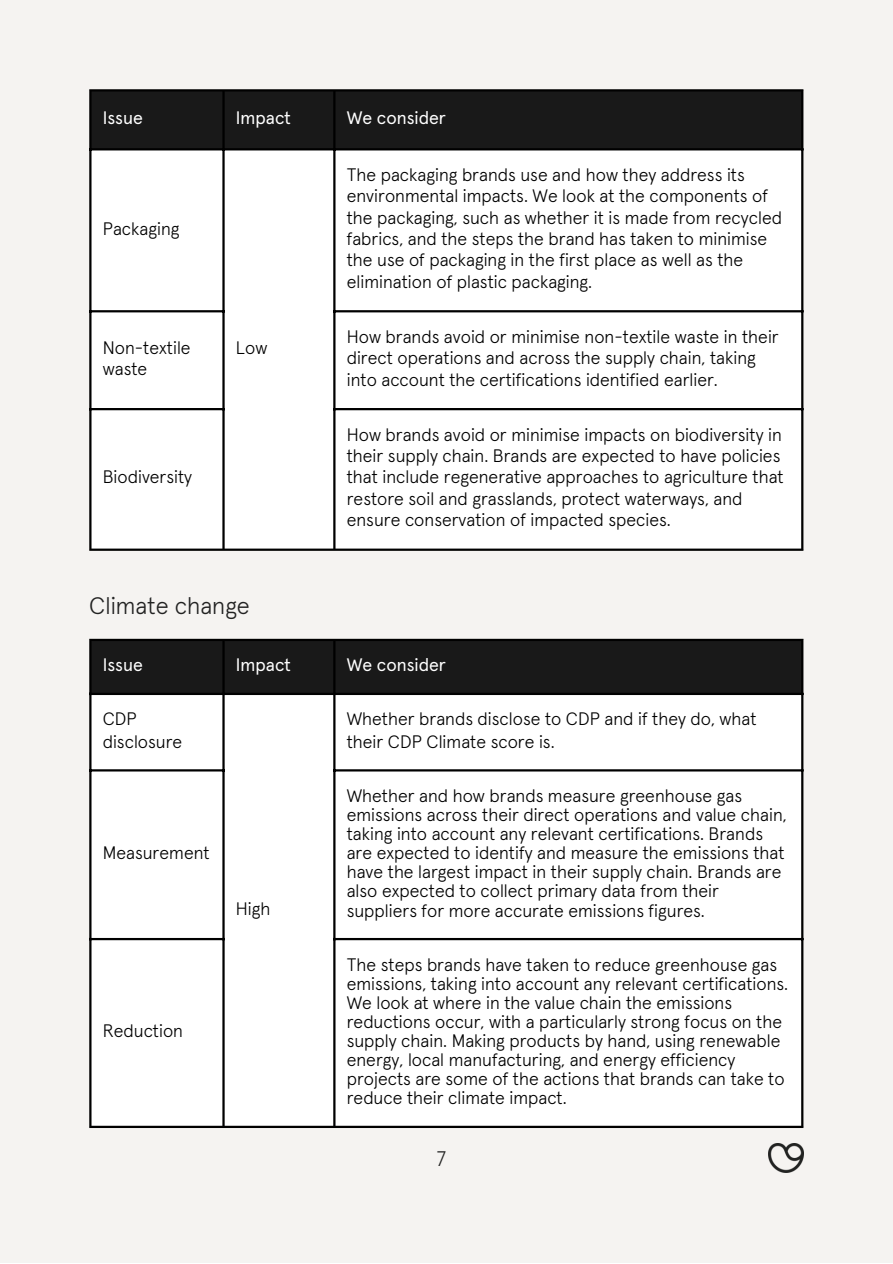
<style>
.page{position:relative;width:893px;height:1264px;background:#fff}
.page>*{position:absolute;margin:0;border:0;box-sizing:border-box;transform-origin:0 0}
.t1{font:300 24px "Apercu Pro";color:#222}
.t2{font:300 21px "Apercu Pro";color:#222}
.t3{font:300 18px/19px "Apercu Pro";color:#000}
.t4{font:18px "Apercu Pro";color:#fff}
</style>
<div class="page">
<div style="left:0;top:0;width:892px;height:1262px;background:#f5f3f1"></div>
<div style="left:91px;top:641px;width:710px;height:51px;background:#191919"></div>
<div style="left:91px;top:695px;width:710px;height:430px;background:#fff"></div>
<hr style="left:89px;top:641px;width:2px;height:484px;background:#000">
<hr style="left:222px;top:641px;width:3px;height:484px;background:#000">
<hr style="left:333px;top:641px;width:2px;height:484px;background:#000">
<hr style="left:801px;top:641px;width:2px;height:484px;background:#000">
<hr style="left:89px;top:638px;width:714px;height:3px;background:#000">
<hr style="left:89px;top:692px;width:714px;height:3px;background:#000">
<hr style="left:89px;top:769px;width:136px;height:2px;background:#000">
<hr style="left:333px;top:769px;width:470px;height:2px;background:#000">
<hr style="left:89px;top:937px;width:136px;height:3px;background:#000">
<hr style="left:333px;top:937px;width:470px;height:3px;background:#000">
<hr style="left:89px;top:1125px;width:714px;height:2px;background:#000">
<img style="left:768px;top:1143px;width:35px;height:29px">
<div style="left:91px;top:91px;width:710px;height:57px;background:#191919"></div>
<div style="left:91px;top:150px;width:710px;height:398px;background:#fff"></div>
<hr style="left:89px;top:91px;width:2px;height:457px;background:#000">
<hr style="left:222px;top:91px;width:3px;height:457px;background:#000">
<hr style="left:333px;top:91px;width:2px;height:457px;background:#000">
<hr style="left:801px;top:91px;width:2px;height:457px;background:#000">
<hr style="left:89px;top:89px;width:714px;height:2px;background:#000">
<hr style="left:89px;top:148px;width:714px;height:2px;background:#000">
<hr style="left:89px;top:310px;width:136px;height:2px;background:#000">
<hr style="left:333px;top:310px;width:470px;height:2px;background:#000">
<hr style="left:89px;top:408px;width:136px;height:2px;background:#000">
<hr style="left:333px;top:408px;width:470px;height:2px;background:#000">
<hr style="left:89px;top:548px;width:714px;height:3px;background:#000">
<p class="t4" style="left:103px;top:110px;width:42px">Issue</p>
<p class="t4" style="left:236px;top:110px;width:56px">Impact</p>
<p class="t4" style="left:347px;top:110px;width:101px">We consider</p>
<p class="t3" style="left:103px;top:220px;width:78px">Packaging</p>
<p class="t3" style="left:347px;top:165px;width:437px;line-height:21.3px">The packaging brands use and how they address its environmental impacts. We look at the components of the packaging, such as whether it is made from recycled fabrics, and the steps the brand has taken to minimise the use of packaging in the first place as well as the elimination of plastic packaging.</p>
<p class="t3" style="left:103px;top:338px;width:89px;line-height:21.3px">Non-textile waste</p>
<p class="t3" style="left:347px;top:327px;width:433px;line-height:21.3px">How brands avoid or minimise non-textile waste in their direct operations and across the supply chain, taking into account the certifications identified earlier.</p>
<p class="t3" style="left:236px;top:339px;width:33px">Low</p>
<p class="t3" style="left:103px;top:468px;width:91px">Biodiversity</p>
<p class="t1" style="left:89px;top:595px;width:162px">Climate change</p>
<p class="t3" style="left:347px;top:425px;width:438px;line-height:21.3px">How brands avoid or minimise impacts on biodiversity in their supply chain. Brands are expected to have policies that include regenerative approaches to agriculture that restore soil and grasslands, protect waterways, and ensure conservation of impacted species.</p>
<p class="t4" style="left:103px;top:657px;width:42px">Issue</p>
<p class="t4" style="left:236px;top:657px;width:56px">Impact</p>
<p class="t4" style="left:347px;top:657px;width:101px">We consider</p>
<p class="t3" style="left:103px;top:709px;width:81px;line-height:22.5px">CDP disclosure</p>
<p class="t3" style="left:347px;top:709px;width:411px;line-height:22.5px">Whether brands disclose to CDP and if they do, what their CDP Climate score is.</p>
<p class="t3" style="left:103px;top:844px;width:108px">Measurement</p>
<p class="t3" style="left:236px;top:900px;width:36px">High</p>
<p class="t3" style="left:103px;top:1022px;width:82px">Reduction</p>
<p class="t3" style="left:347px;top:787px;width:441px">Whether and how brands measure greenhouse gas emissions across their direct operations and value chain, taking into account any relevant certifications. Brands are expected to identify and measure the emissions that have the largest impact in their supply chain. Brands are also expected to collect primary data from their suppliers for more accurate emissions figures.</p>
<p class="t3" style="left:347px;top:955px;width:443px">The steps brands have taken to reduce greenhouse gas emissions, taking into account any relevant certifications.<br>We look at where in the value chain the emissions reductions occur, with a particularly strong focus on the supply chain. Making products by hand, using renewable energy, local manufacturing, and energy efficiency projects are some of the actions that brands can take to reduce their climate impact.</p>
<p class="t2" style="left:437px;top:1149px;width:11px">7</p>
</div>
